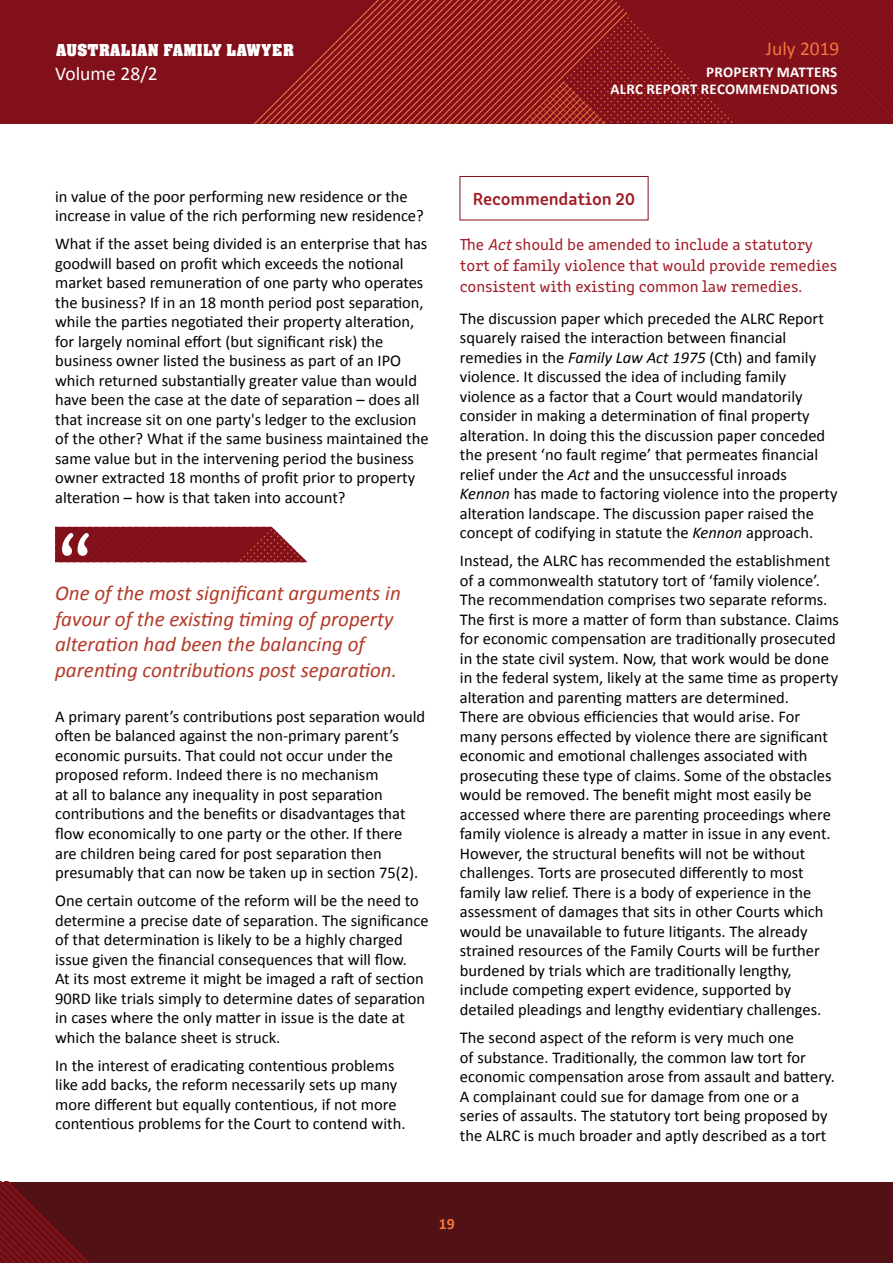
<style>
.page{position:relative;width:893px;height:1263px;background:#fff}
.page>*{position:absolute;margin:0;border:0;box-sizing:border-box;transform-origin:0 0}
.t1{font:italic 21px/25.5px "Calibri";color:#b33a28}
.t2{font:19.5px "Calibri";color:#fff}
.t3{font:19.5px "Calibri";color:#f4763c}
.t4{font:18px "Aachen Bold Plain";letter-spacing:.02em;color:#fff}
.t5{font:600 18px "Clone Rounded";letter-spacing:-.01em;color:#a11d27}
.t6{font:16.5px/19.5px "Calibri";color:#000}
.t7{font:16.5px/21px "Clone Rounded";letter-spacing:-.01em;color:#a11d27}
.t8{font:700 15.75px "Calibri";color:#f4763c}
.t9{font:700 15px/16.8px "Calibri";letter-spacing:.02em;color:#fff;text-align:right}
.s1{font-style:italic}
</style>
<div class="page">
<div style="left:0;top:0;width:893px;height:124px;background:#81101b"></div>
<svg style="left:254px;top:0;width:639px;height:124px"></svg>
<div style="left:0;top:1182px;width:893px;height:81px;background:#521114"></div>
<svg style="left:0;top:1182px;width:90px;height:81px"></svg>
<svg style="left:55px;top:527px;width:252px;height:35px"></svg>
<div style="left:460px;top:176px;width:188px;height:44px;border:1px solid #81111b"></div>
<p class="t4" style="left:56px;top:39px;width:240px">AUSTRALIAN FAMILY LAWYER</p>
<p class="t2" style="left:55px;top:62px;width:104px">Volume 28/2</p>
<p class="t3" style="left:766px;top:36px;width:75px">July 2019</p>
<p class="t9" style="left:610px;top:63px;width:228px">PROPERTY MATTERS<br>ALRC REPORT RECOMMENDATIONS</p>
<p class="t6" style="left:55px;top:186px;width:370px">in value of the poor performing new residence or the increase in value of the rich performing new residence?</p>
<p class="t6" style="left:55px;top:233px;width:375px">What if the asset being divided is an enterprise that has goodwill based on profit which exceeds the notional market based remuneration of one party who operates the business? If in an 18 month period post separation, while the parties negotiated their property alteration, for largely nominal effort (but significant risk) the business owner listed the business as part of an IPO which returned substantially greater value than would have been the case at the date of separation – does all that increase sit on one party's ledger to the exclusion of the other? What if the same business maintained the same value but in the intervening period the business owner extracted 18 months of profit prior to property alteration – how is that taken into account?</p>
<p class="t1" style="left:55px;top:580px;width:347px">One of the most significant arguments in favour of the existing timing of property alteration had been the balancing of parenting contributions post separation.</p>
<p class="t6" style="left:55px;top:706px;width:372px">A primary parent’s contributions post separation would often be balanced against the non-primary parent’s economic pursuits. That could not occur under the proposed reform. Indeed there is no mechanism<br>at all to balance any inequality in post separation contributions and the benefits or disadvantages that flow economically to one party or the other. If there are children being cared for post separation then presumably that can now be taken up in section 75(2).</p>
<p class="t6" style="left:55px;top:890px;width:375px">One certain outcome of the reform will be the need to determine a precise date of separation. The significance of that determination is likely to be a highly charged issue given the financial consequences that will flow.<br>At its most extreme it might be imaged a raft of section 90RD like trials simply to determine dates of separation in cases where the only matter in issue is the date at which the balance sheet is struck.</p>
<p class="t6" style="left:55px;top:1054px;width:352px">In the interest of eradicating contentious problems like add backs, the reform necessarily sets up many more different but equally contentious, if not more contentious problems for the Court to contend with.</p>
<p class="t5" style="left:473px;top:184px;width:164px">Recommendation 20</p>
<p class="t7" style="left:460px;top:232px;width:379px">The <span class="s1">Act</span>should be amended to include a statutory tort of family violence that would provide remedies consistent with existing common law remedies.</p>
<p class="t6" style="left:460px;top:308px;width:379px">The discussion paper which preceded the ALRC Report squarely raised the interaction between financial remedies in the <span class="s1">Family Law Act 1975</span> (Cth) and family violence. It discussed the idea of including family violence as a factor that a Court would mandatorily consider in making a determination of final property alteration. In doing this the discussion paper conceded the present ‘no fault regime’ that permeates financial relief under the <span class="s1">Act</span> and the unsuccessful inroads <span class="s1">Kennon</span> has made to factoring violence into the property alteration landscape. The discussion paper raised the concept of codifying in statute the <span class="s1">Kennon</span> approach.</p>
<p class="t6" style="left:460px;top:550px;width:381px">Instead, the ALRC has recommended the establishment of a commonwealth statutory tort of ‘family violence’.<br>The recommendation comprises two separate reforms.<br>The first is more a matter of form than substance. Claims for economic compensation are traditionally prosecuted in the state civil system. Now, that work would be done in the federal system, likely at the same time as property alteration and parenting matters are determined.<br>There are obvious efficiencies that would arise. For many persons effected by violence there are significant economic and emotional challenges associated with prosecuting these type of claims. Some of the obstacles would be removed. The benefit might most easily be accessed where there are parenting proceedings where family violence is already a matter in issue in any event.<br>However, the structural benefits will not be without challenges. Torts are prosecuted differently to most family law relief. There is a body of experience in the assessment of damages that sits in other Courts which would be unavailable to future litigants. The already strained resources of the Family Courts will be further burdened by trials which are traditionally lengthy, include competing expert evidence, supported by detailed pleadings and lengthy evidentiary challenges.</p>
<p class="t6" style="left:460px;top:1027px;width:376px">The second aspect of the reform is very much one<br>of substance. Traditionally, the common law tort for economic compensation arose from assault and battery.<br>A complainant could sue for damage from one or a series of assaults. The statutory tort being proposed by the ALRC is much broader and aptly described as a tort</p>
<p class="t8" style="left:439px;top:1214px;width:17px">19</p>
</div>
